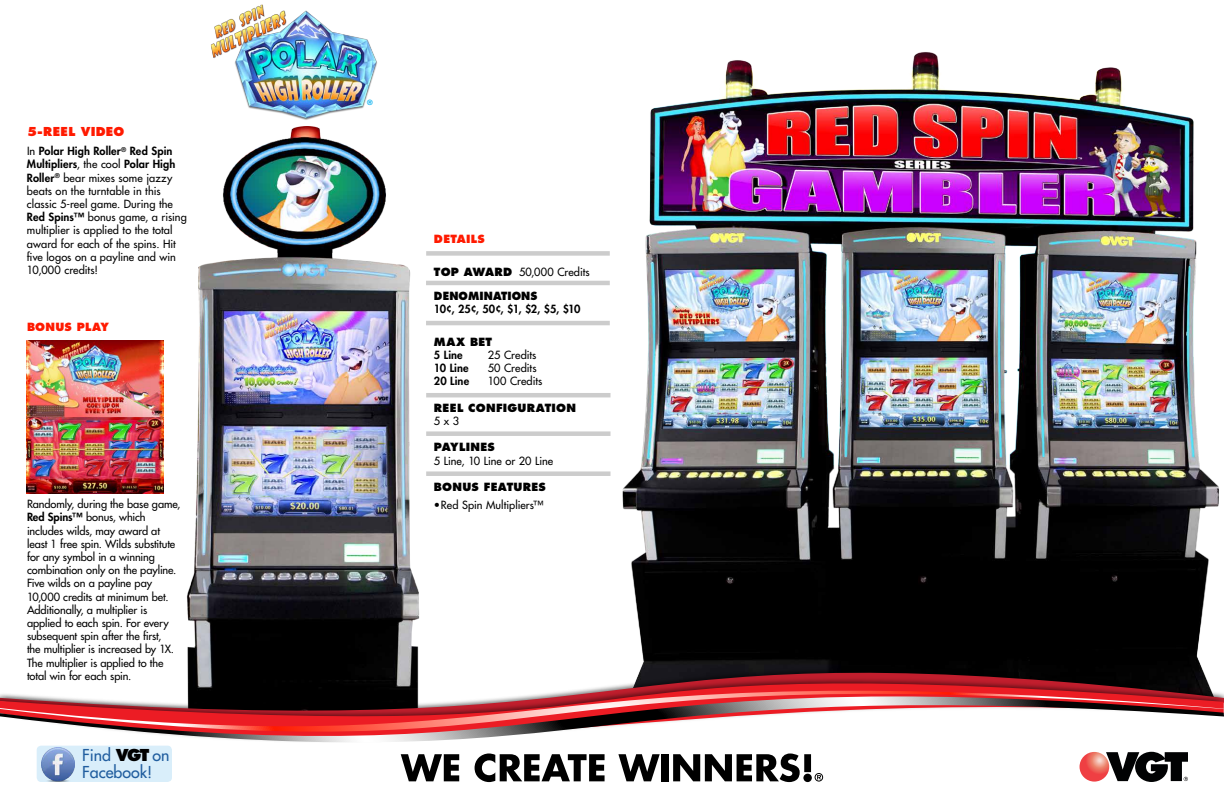
<style>
.page{position:relative;width:1224px;height:792px;background:#fff}
.page>*{position:absolute;margin:0;border:0;box-sizing:border-box;transform-origin:0 0}
.t1{font:500 16px/17px "Futura Std";color:#215e9f}
.t2{font:800 12px "Futura Std";letter-spacing:.025em;color:#ff1a00}
.t3{font:500 11px/13.2px "Futura Std";letter-spacing:-.005em;color:#000}
.t4{font:800 11px/24px "Futura Std";letter-spacing:.025em;color:#000}
.t5{font:800 11px "Futura Std";letter-spacing:.005em;color:#000}
.t6{font:800 11px "Futura Std";letter-spacing:.025em;color:#ff1a00}
.t7{font:800 7px "Futura Std";color:#00aeef}
.s1{font-weight:800}
.s2{font-weight:800;color:#000}
.s3{font-weight:500}
</style>
<div class="page">
<img style="left:210px;top:4px;width:167px;height:116px">
<img style="left:187px;top:126px;width:247px;height:530px">
<img style="left:27px;top:340px;width:136px;height:153px">
<img style="left:622px;top:52px;width:597px;height:604px">
<div style="left:367px;top:99px;width:9px;height:11px;background:#fff"></div>
<svg style="left:36px;top:656px;width:1172px;height:126px"></svg>
<svg style="left:36px;top:681px;width:1187px;height:13px"></svg>
<svg style="left:0;top:694px;width:1224px;height:64px"></svg>
<svg style="left:1080px;top:752px;width:29px;height:30px"></svg>
<svg style="left:1106px;top:752px;width:82px;height:30px"></svg>
<svg style="left:401px;top:754px;width:58px;height:27px"></svg>
<svg style="left:475px;top:754px;width:130px;height:28px"></svg>
<svg style="left:618px;top:754px;width:42px;height:27px"></svg>
<div style="left:661px;top:754px;width:8px;height:27px;background:#000"></div>
<svg style="left:673px;top:754px;width:150px;height:28px"></svg>
<div style="left:37px;top:746px;width:135px;height:36px;background:#d9eefa;border-radius:5px"></div>
<img style="left:42px;top:748px;width:32px;height:33px">
<div style="left:426px;top:251px;width:184px;height:5px;background:#ccc"></div>
<hr style="left:426px;top:281px;width:184px;height:4px;background:#ccc">
<hr style="left:426px;top:321px;width:184px;height:4px;background:#ccc">
<hr style="left:426px;top:393px;width:185px;height:4px;background:#ccc">
<div style="left:426px;top:431px;width:185px;height:5px;background:#ccc"></div>
<div style="left:426px;top:471px;width:185px;height:5px;background:#ccc"></div>
<p class="t2" style="left:27px;top:124px;width:99px">5-REEL VIDEO</p>
<p class="t3" style="left:27px;top:145px;width:161px">In <span class="s1">Polar High Roller</span><sup>®</sup> <span class="s1">Red Spin<br>Multipliers</span>, the cool <span class="s1">Polar High<br>Roller</span><sup>®</sup> bear mixes some jazzy beats on the turntable in this classic 5-reel game. During the<br><span class="s1">Red Spins™</span> bonus game, a rising multiplier is applied to the total award for each of the spins. Hit five logos on a payline and win<br>10,000 credits!</p>
<p class="t6" style="left:27px;top:320px;width:83px">BONUS PLAY</p>
<p class="t3" style="left:27px;top:498px;width:155px">Randomly, during the base game,<br><span class="s1">Red Spins™</span> bonus, which includes wilds, may award at least 1 free spin. Wilds substitute for any symbol in a winning combination only on the payline.<br>Five wilds on a payline pay<br>10,000 credits at minimum bet.<br>Additionally, a multiplier is applied to each spin. For every subsequent spin after the first,<br>the multiplier is increased by 1X.<br>The multiplier is applied to the total win for each spin.</p>
<h1 class="t1" style="left:82px;top:747px;width:89px">Find <span class="s2">VGT</span> on<br>Facebook!</h1>
<p class="t7" style="left:367px;top:98px;width:7px">®</p>
<p class="t6" style="left:434px;top:232px;width:52px">DETAILS</p>
<p class="t4" style="left:434px;top:259px;width:157px">TOP AWARD <span class="s3">50,000 Credits<br></span>DENOMINATIONS</p>
<p class="t5" style="left:434px;top:302px;width:148px">10¢, 25¢, 50¢, $1, $2, $5, $10</p>
<p class="t4" style="left:434px;top:330px;width:60px">MAX BET</p>
<p class="t5" style="left:434px;top:348px;width:30px">5 Line</p>
<p class="t3" style="left:488px;top:348px;width:50px">25 Credits</p>
<p class="t5" style="left:434px;top:361px;width:36px">10 Line</p>
<p class="t3" style="left:488px;top:362px;width:50px">50 Credits</p>
<p class="t5" style="left:434px;top:374px;width:37px">20 Line</p>
<p class="t3" style="left:488px;top:375px;width:56px">100 Credits</p>
<p class="t4" style="left:434px;top:396px;width:143px">REEL CONFIGURATION</p>
<p class="t3" style="left:434px;top:414px;width:27px">5 x 3</p>
<p class="t4" style="left:434px;top:435px;width:62px">PAYLINES</p>
<p class="t3" style="left:434px;top:454px;width:121px">5 Line, 10 Line or 20 Line</p>
<p class="t4" style="left:434px;top:475px;width:113px">BONUS FEATURES</p>
<p class="t3" style="left:434px;top:498px;width:111px">•Red Spin Multipliers™</p>
</div>
